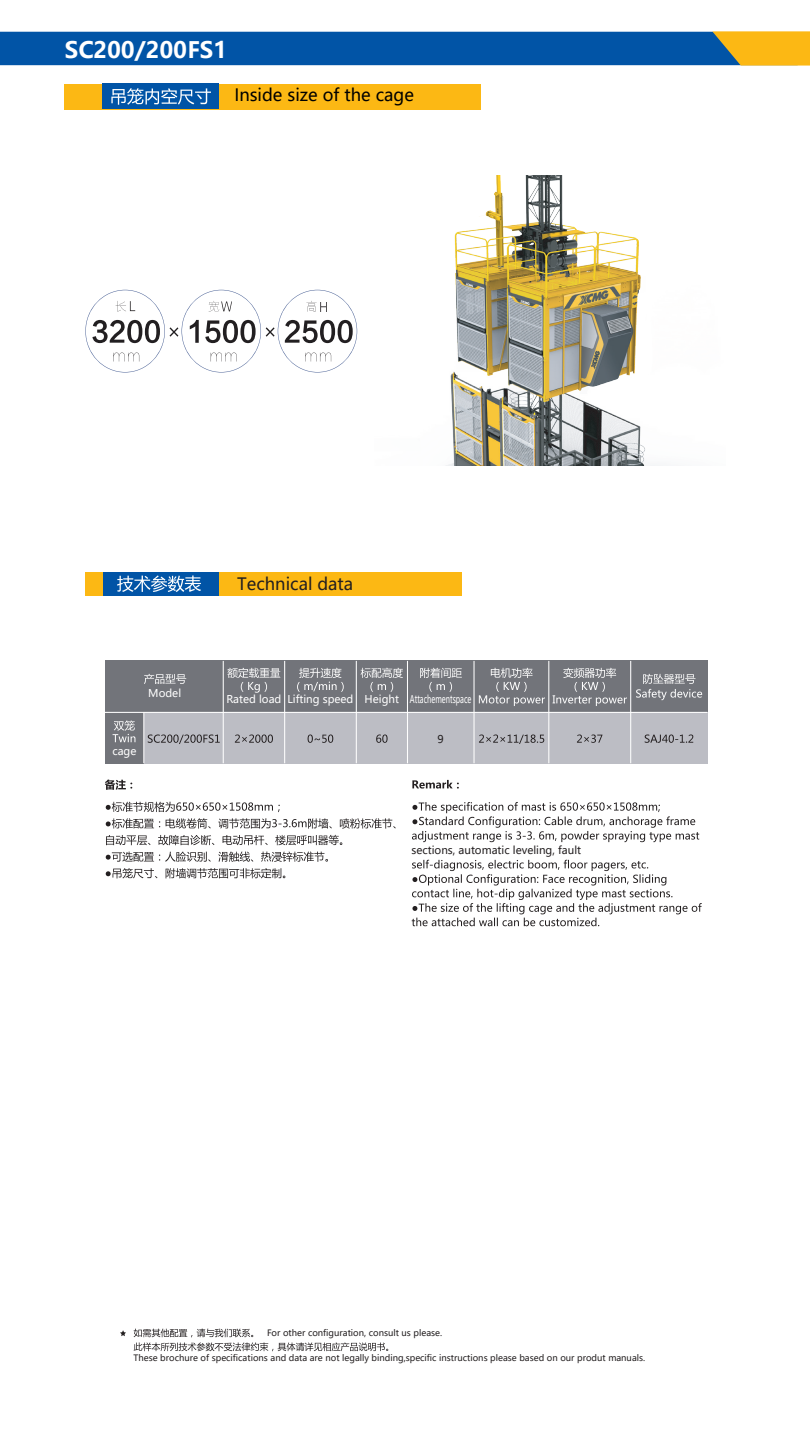
<style>
.page{position:relative;width:810px;height:1440px;background:#fff}
.page>*{position:absolute;margin:0;border:0;box-sizing:border-box;transform-origin:0 0}
.t1{font:700 22.5px "Microsoft Ya Hei";color:#fff}
.t2{font:16.95px "Microsoft Ya Hei";color:#000}
.t3{font:16.95px "Microsoft Ya Hei";color:#231f20}
.t4{font:16.5px "Microsoft Ya Hei";color:#050504}
.t5{font:10.65px "Microsoft Ya Hei";color:#fff}
.t6{font:10.65px "Microsoft Ya Hei";color:#231f20}
.t7{font:8.7px "Microsoft Ya Hei";color:#231f20}
</style>
<div class="page">
<div style="left:64px;top:84px;width:417px;height:25px;background:#fcb814"></div>
<svg style="left:120px;top:1330px;width:6px;height:6px"></svg>
<svg style="left:134px;top:1329px;width:254px;height:22px"></svg>
<div style="left:85px;top:572px;width:377px;height:24px;background:#fcb814"></div>
<div style="left:103px;top:572px;width:116px;height:24px;background:#0154a6"></div>
<div style="left:103px;top:84px;width:116px;height:25px;background:#0154a6"></div>
<svg style="left:111px;top:88px;width:100px;height:17px"></svg>
<svg style="left:117px;top:575px;width:84px;height:17px"></svg>
<svg style="left:85px;top:290px;width:272px;height:82px"></svg>
<img style="left:448px;top:176px;width:197px;height:289px">
<svg style="left:0;top:31px;width:810px;height:35px;background:#24659a"></svg>
<svg style="left:105px;top:780px;width:27px;height:10px"></svg>
<svg style="left:106px;top:802px;width:174px;height:10px"></svg>
<svg style="left:106px;top:818px;width:290px;height:11px"></svg>
<svg style="left:106px;top:835px;width:236px;height:10px"></svg>
<svg style="left:106px;top:851px;width:222px;height:11px"></svg>
<svg style="left:106px;top:868px;width:179px;height:10px"></svg>
<svg style="left:412px;top:802px;width:287px;height:40px"></svg>
<svg style="left:412px;top:860px;width:290px;height:66px"></svg>
<svg style="left:412px;top:780px;width:47px;height:9px"></svg>
<div style="left:105px;top:712px;width:41px;height:51px;background:#72747a"></div>
<div style="left:105px;top:661px;width:603px;height:51px;background:#72747a"></div>
<div style="left:144px;top:712px;width:563px;height:51px;background:#bcbdc4"></div>
<svg style="left:144px;top:674px;width:42px;height:10px"></svg>
<svg style="left:227px;top:668px;width:53px;height:25px"></svg>
<svg style="left:479px;top:668px;width:66px;height:38px"></svg>
<svg style="left:361px;top:668px;width:42px;height:24px"></svg>
<svg style="left:420px;top:668px;width:42px;height:24px"></svg>
<svg style="left:297px;top:668px;width:47px;height:24px"></svg>
<svg style="left:148px;top:734px;width:72px;height:10px"></svg>
<svg style="left:235px;top:734px;width:38px;height:9px"></svg>
<svg style="left:479px;top:734px;width:65px;height:10px"></svg>
<svg style="left:376px;top:734px;width:12px;height:9px"></svg>
<svg style="left:308px;top:734px;width:25px;height:9px"></svg>
<svg style="left:113px;top:721px;width:22px;height:21px"></svg>
<svg style="left:553px;top:668px;width:74px;height:38px"></svg>
<svg style="left:577px;top:734px;width:26px;height:9px"></svg>
<svg style="left:636px;top:674px;width:66px;height:26px"></svg>
<svg style="left:645px;top:734px;width:48px;height:9px"></svg>
<hr style="left:284px;top:661px;width:1px;height:102px;background:#fff">
<hr style="left:223px;top:661px;width:1px;height:102px;background:#fff">
<hr style="left:105px;top:712px;width:602px;height:1px;background:#fff">
<hr style="left:143px;top:712px;width:1px;height:51px;background:#fff">
<hr style="left:356px;top:661px;width:1px;height:102px;background:#fff">
<hr style="left:407px;top:661px;width:1px;height:102px;background:#fff">
<hr style="left:474px;top:661px;width:1px;height:102px;background:#fff">
<hr style="left:548px;top:661px;width:1px;height:102px;background:#fff">
<hr style="left:630px;top:661px;width:1px;height:102px;background:#fff">
<h1 class="t1" style="left:65px;top:34px;width:164px">SC200/200FS1</h1>
<h2 class="t2" style="left:234px;top:83px;width:181px">Inside size of the cage</h2>
<h3 class="t4" style="left:231px;top:86px;width:120px">Load Diagrams</h3>
<h2 class="t3" style="left:237px;top:573px;width:117px">Technical data</h2>
<p class="t5" style="left:148px;top:686px;width:34px">Model</p>
<p class="t5" style="left:112px;top:744px;width:26px">cage</p>
<p class="t5" style="left:287px;top:692px;width:67px">Lifting speed</p>
<p class="t5" style="left:226px;top:692px;width:57px">Rated load</p>
<p class="t5" style="left:365px;top:692px;width:108px">Height Attachementspace</p>
<p class="t6" style="left:438px;top:732px;width:8px">9</p>
<p class="t6" style="left:411px;top:843px;width:171px">sections, automatic leveling, fault</p>
<p class="t7" style="left:267px;top:1327px;width:177px">For other configuration, consult us please.</p>
<p class="t7" style="left:134px;top:1352px;width:513px">These brochure of specifications and data are not legally binding,specific instructions please based on our produt manuals.</p>
</div>
